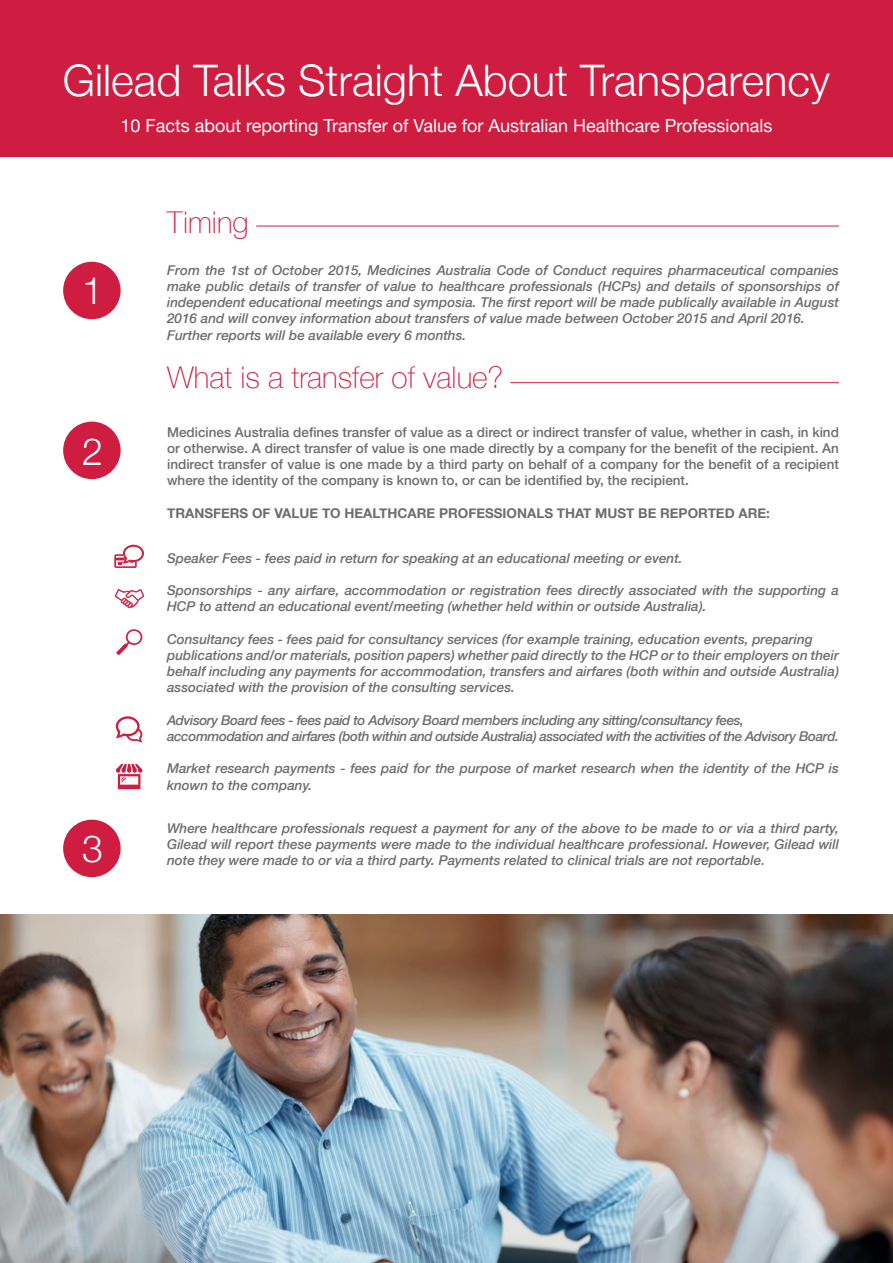
<style>
.page{position:relative;width:893px;height:1263px;background:#fff}
.page>*{position:absolute;margin:0;border:0;box-sizing:border-box;transform-origin:0 0}
.t1{font:300 43.5px "Helvetica Neue";color:#fff}
.t2{font:300 37.5px "Helvetica Neue";color:#fff}
.t3{font:100 30px "Helvetica Neue";color:#ce1d41}
.t4{font:18px "Helvetica Neue";color:#fff}
.t5{font:italic 500 13.5px/16.2px "Helvetica Neue";color:#6c6d70}
.t6{font:500 13.5px/16.2px "Helvetica Neue";color:#6c6d70;text-align:justify}
.t7{font:italic 500 13.5px/16.2px "Helvetica Neue";letter-spacing:-.03em;color:#6c6d70}
.t8{font:700 13.5px "Helvetica Neue";color:#6c6d70}
.s1{color:#808285}
</style>
<div class="page">
<div style="left:0;top:0;width:893px;height:156px;background:#ce1d41"></div>
<img style="left:0;top:915px;width:893px;height:348px">
<hr style="left:256px;top:226px;width:583px;height:1px;background:#ce1d41">
<hr style="left:510px;top:382px;width:329px;height:1px;background:#ce1d41">
<div style="left:63px;top:262px;width:58px;height:57px;background:#ce1d41;border-radius:50%"></div>
<div style="left:63px;top:422px;width:58px;height:57px;background:#ce1d41;border-radius:50%"></div>
<div style="left:63px;top:820px;width:58px;height:57px;background:#ce1d41;border-radius:50%"></div>
<svg style="left:116px;top:716px;width:26px;height:26px"></svg>
<svg style="left:116px;top:764px;width:26px;height:25px"></svg>
<svg style="left:114px;top:545px;width:30px;height:23px"></svg>
<svg style="left:116px;top:629px;width:27px;height:26px"></svg>
<svg style="left:115px;top:589px;width:29px;height:19px"></svg>
<h1 class="t1" style="left:63px;top:45px;width:769px">Gilead Talks Straight About Transparency</h1>
<h3 class="t4" style="left:120px;top:113px;width:654px">10 Facts about reporting Transfer of Value for Australian Healthcare Professionals</h3>
<h2 class="t2" style="left:82px;top:261px;width:22px">1</h2>
<h2 class="t2" style="left:82px;top:422px;width:22px">2</h2>
<h2 class="t2" style="left:82px;top:819px;width:22px">3</h2>
<h3 class="t3" style="left:167px;top:199px;width:83px">Timing</h3>
<p class="t5" style="left:167px;top:261px;width:673px">From the 1st of October 2015, Medicines Australia Code of Conduct requires pharmaceutical companies make public details of transfer of value to healthcare professionals (HCPs) and details of sponsorships of independent educational meetings and symposia. The first report will be made publically available in August 2016 and will convey information about transfers of value made between October 2015 and April 2016.<br>Further reports will be available every 6 months.</p>
<h3 class="t3" style="left:167px;top:355px;width:338px">What is a transfer of value?</h3>
<p class="t6" style="left:167px;top:423px;width:673px">Medicines Australia defines transfer of value as a direct or indirect transfer of value, whether in cash, in kind or otherwise. A direct transfer of value is one made directly by a company for the benefit of the recipient. An indirect transfer of value is one made by a third party on behalf of a company for the benefit of a recipient where the identity of the company is known to, or can be identified by, the recipient.</p>
<p class="t8" style="left:167px;top:502px;width:604px">TRANSFERS OF VALUE TO HEALTHCARE PROFESSIONALS THAT MUST BE REPORTED ARE:</p>
<p class="t5" style="left:167px;top:549px;width:517px">Speaker Fees - fees paid in return for speaking at an educational meeting or event.</p>
<p class="t5" style="left:167px;top:581px;width:673px">Sponsorships - any airfare, accommodation or registration fees directly associated with the supporting a<br>HCP to attend an educational event/meeting (whether held within or outside Australia).</p>
<p class="t5" style="left:167px;top:630px;width:673px">Consultancy fees - fees paid for consultancy services (for example training, education events, preparing publications and/or materials, position papers) whether paid directly to the HCP or to their employers on their behalf including any payments for accommodation, transfers and airfares (both within and outside Australia) associated with the provision of the consulting services.</p>
<p class="t7" style="left:167px;top:711px;width:673px">Advisory Board fees - fees paid to Advisory Board members including any sitting/consultancy fees, accommodation and airfares (both within and outside Australia) associated with the activities of the Advisory Board.</p>
<p class="t5" style="left:167px;top:759px;width:673px">Market research payments - fees paid for the purpose of market research when the identity of the HCP is known to the company.</p>
<p class="t5" style="left:167px;top:819px;width:673px;text-align:justify">Where healthcare professionals request a payment for any of the above to be made to or via a third party, Gilead will report these payments were made to the individual healthcare professional. However, Gilead will note they were made to or via a third party. Payments related to clinical trials are not reportable<span class="s1">.</span></p>
</div>
